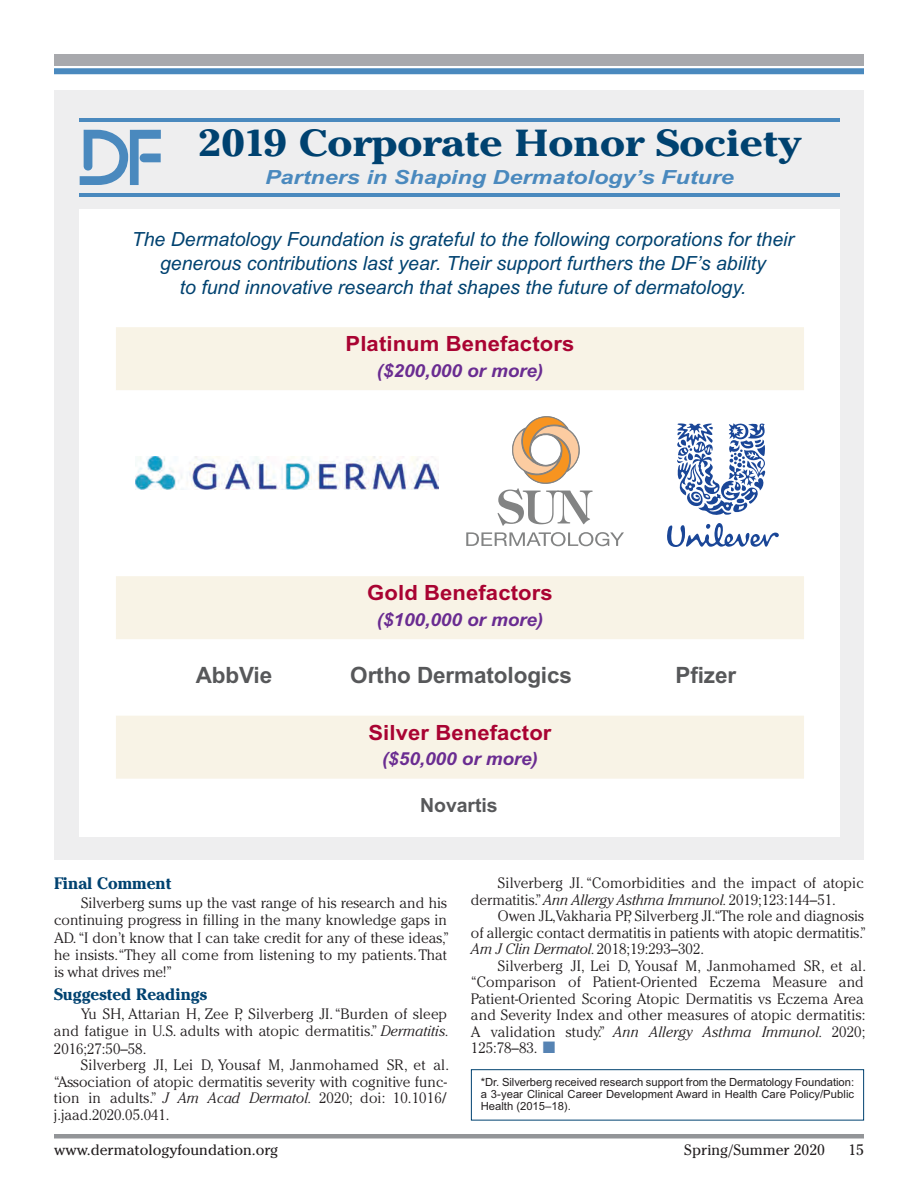
<style>
.page{position:relative;width:918px;height:1188px;background:#fff}
.page>*{position:absolute;margin:0;border:0;box-sizing:border-box;transform-origin:0 0}
.t1{font:700 37.5px "Cheltenham";color:#004270;scale:1.15 1}
.t2{font:700 22.5px "Arial";letter-spacing:-.005em;color:#57585a}
.t3{font:700 21px "Arial";letter-spacing:.005em;color:#a90332;scale:1.05 1}
.t4{font:italic 19.5px/24px "Arial";color:#004270;text-align:center}
.t5{font:italic 700 19.5px "Arial";color:#4a89be;scale:1.2 1}
.t6{font:700 19.5px "Arial";letter-spacing:-.005em;color:#57585a}
.t7{font:italic 700 18px "Arial";letter-spacing:-.005em;color:#6a2c91;scale:1.05 1}
.t8{font:700 16.5px "Cheltenham";color:#004270}
.t9{font:300 15px/16.5px "Cheltenham";color:#231f20}
.t10{font:15px "Cheltenham";color:#231f20}
.t11{font:11.25px/12px "Arial";letter-spacing:.005em;color:#231f20;text-align:justify}
.s1{font-style:italic}
.s2{color:#5683b3}
</style>
<div class="page">
<div style="left:54px;top:54px;width:810px;height:12px;background:#a8a9ad"></div>
<div style="left:54px;top:68px;width:810px;height:6px;background:#4a89be"></div>
<hr style="left:54px;top:1134px;width:810px;height:4px;background:#939598">
<div style="left:54px;top:90px;width:810px;height:770px;background:#eeeeef"></div>
<div style="left:80px;top:209px;width:760px;height:628px;background:#fff"></div>
<div style="left:116px;top:327px;width:688px;height:63px;background:#f8f3e6"></div>
<div style="left:116px;top:576px;width:688px;height:63px;background:#f8f3e6"></div>
<div style="left:116px;top:716px;width:688px;height:63px;background:#f8f3e6"></div>
<img style="left:135px;top:456px;width:303px;height:33px">
<svg style="left:667px;top:523px;width:112px;height:24px"></svg>
<svg style="left:677px;top:423px;width:89px;height:92px"></svg>
<svg style="left:80px;top:130px;width:81px;height:55px"></svg>
<hr style="left:80px;top:118px;width:760px;height:4px;background:#4a89be">
<hr style="left:80px;top:194px;width:760px;height:3px;background:#4a89be">
<svg style="left:498px;top:416px;width:95px;height:110px"></svg>
<svg style="left:466px;top:532px;width:158px;height:14px"></svg>
<div style="left:471px;top:1069px;width:393px;height:51px;border:1px solid #004270"></div>
<p class="t1" style="left:197px;top:129px;width:528px">2019 Corporate Honor Society</p>
<p class="t5" style="left:265px;top:170px;width:392px">Partners in Shaping Dermatology’s Future</p>
<p class="t4" style="left:132px;top:229px;width:664px">The Dermatology Foundation is grateful to the following corporations for their generous contributions last year. Their support furthers the DF’s ability<br>to fund innovative research that shapes the future of dermatology.</p>
<p class="t3" style="left:346px;top:336px;width:219px">Platinum Benefactors</p>
<p class="t7" style="left:377px;top:364px;width:160px">($200,000 or more)</p>
<p class="t3" style="left:367px;top:585px;width:178px">Gold Benefactors</p>
<p class="t7" style="left:377px;top:613px;width:160px">($100,000 or more)</p>
<p class="t2" style="left:196px;top:667px;width:78px">AbbVie</p>
<p class="t2" style="left:350px;top:667px;width:223px">Ortho Dermatologics</p>
<p class="t2" style="left:676px;top:667px;width:62px">Pfizer</p>
<p class="t3" style="left:368px;top:725px;width:176px">Silver Benefactor</p>
<p class="t7" style="left:382px;top:752px;width:150px">($50,000 or more)</p>
<p class="t6" style="left:420px;top:798px;width:79px">Novartis</p>
<p class="t8" style="left:54px;top:878px;width:119px">Final Comment</p>
<p class="t9" style="left:54px;top:896px;width:397px;line-height:17.2px;text-indent:27px">Silverberg sums up the vast range of his research and his continuing progress in filling in the many knowledge gaps in AD.“I don’t know that I can take credit for any of these ideas,” he insists.“They all come from listening to my patients. That is what drives me!”</p>
<p class="t8" style="left:54px;top:989px;width:155px">Suggested Readings</p>
<p class="t9" style="left:54px;top:1007px;width:397px;line-height:17.2px;text-indent:27px">Yu SH, Attarian H, Zee P, Silverberg JI. “Burden of sleep and fatigue in U.S. adults with atopic dermatitis.” <span class="s1">Dermatitis.<br></span>2016;27:50–58.</p>
<p class="t9" style="left:54px;top:1058px;width:397px;text-indent:27px">Silverberg JI, Lei D, Yousaf M, Janmohamed SR, et al. “Association of atopic dermatitis severity with cognitive func&shy;tion in adults.” <span class="s1">J Am Acad Dermatol.</span> 2020; doi: 10.1016/ j.jaad.2020.05.041.</p>
<p class="t9" style="left:471px;top:876px;width:395px;text-indent:27px">Silverberg JI. “Comorbidities and the impact of atopic dermatitis.” <span class="s1">Ann Allergy Asthma Immunol.</span> 2019;123:144–51.</p>
<p class="t9" style="left:471px;top:909px;width:397px;text-indent:27px">Owen JL,Vakharia PP, Silverberg JI.“The role and diagnosis of allergic contact dermatitis in patients with atopic dermatitis.”<br><span class="s1">Am J Clin Dermatol.</span> 2018;19:293–302.</p>
<p class="t9" style="left:471px;top:959px;width:397px;text-indent:27px">Silverberg JI, Lei D, Yousaf M, Janmohamed SR, et al. “Comparison of Patient-Oriented Eczema Measure and Patient-Oriented Scoring Atopic Dermatitis vs Eczema Area and Severity Index and other measures of atopic dermatitis:<br>A validation study.” <span class="s1">Ann Allergy Asthma Immunol.</span> 2020; 125:78–83. <span class="s2">■</span></p>
<p class="t11" style="left:481px;top:1077px;width:375px">*Dr. Silverberg received research support from the Dermatology Foundation: a 3-year Clinical Career Development Award in Health Care Policy/Public Health (2015–18).</p>
<p class="t10" style="left:54px;top:1144px;width:226px">www.dermatologyfoundation.org</p>
<p class="t10" style="left:684px;top:1144px;width:142px">Spring/Summer 2020</p>
<p class="t10" style="left:848px;top:1144px;width:17px">15</p>
</div>
